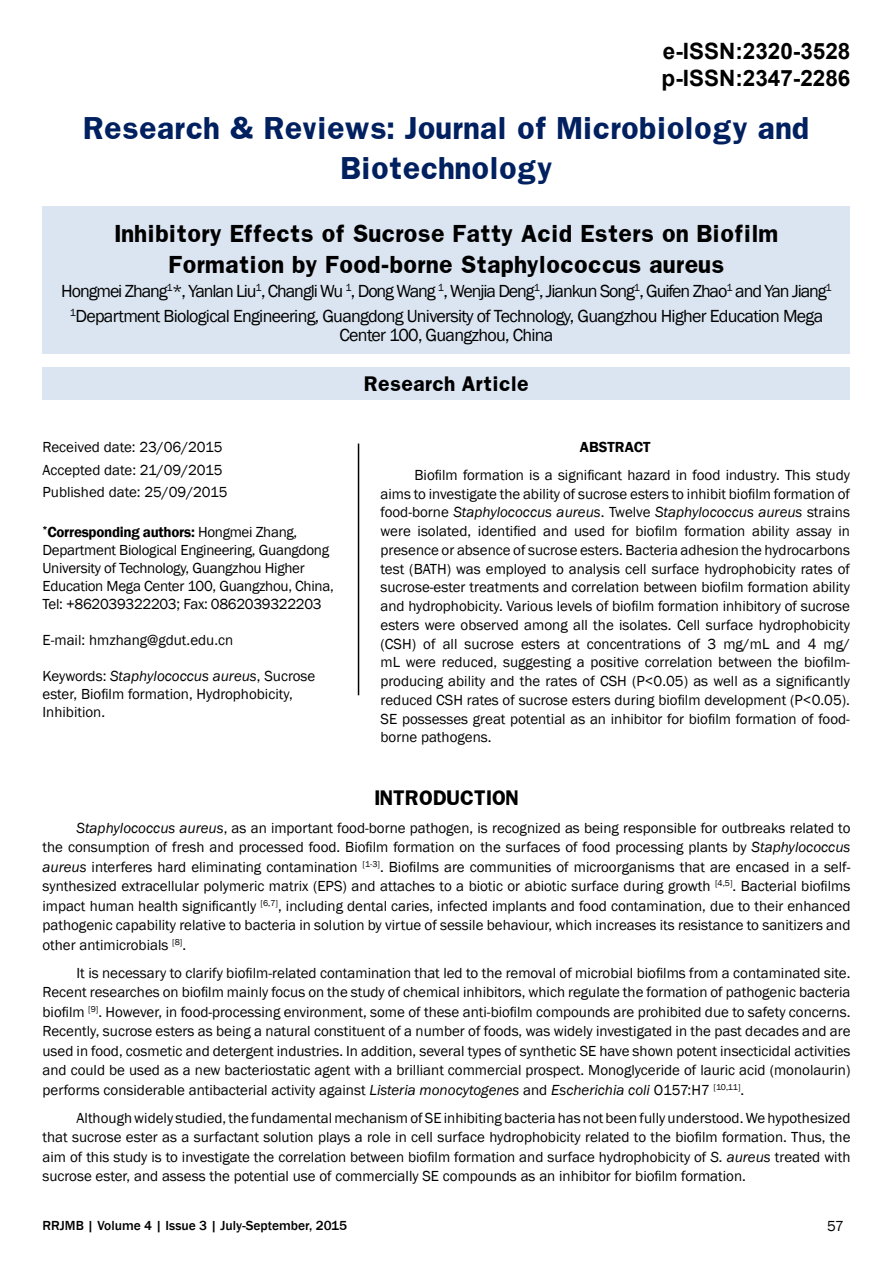
<style>
.page{position:relative;width:893px;height:1263px;background:#fff}
.page>*{position:absolute;margin:0;border:0;box-sizing:border-box;transform-origin:0 0}
.t1{font:700 27px/40.5px "Franklin";color:#002060;text-align:center}
.t2{font:700 22.5px/27px "Arial";color:#000}
.t3{font:700 21px/31.5px "Franklin";color:#000;text-align:center}
.t4{font:18px/24px "Franklin Gothic";letter-spacing:-.04em;color:#000;text-align:center}
.t5{font:700 18px "Franklin";color:#000}
.t6{font:15px/19.5px "Franklin Gothic";color:#000;text-align:justify}
.t7{font:15px/18px "Franklin Gothic";letter-spacing:-.02em;color:#000}
.t8{font:600 15px "Franklin Gothic";color:#000}
.t9{font:500 13.5px "Franklin Gothic";color:#000}
.s1{font-weight:600}
.s2{font-style:italic}
</style>
<div class="page">
<div style="left:43px;top:206px;width:807px;height:148px;background:#dbe5f1"></div>
<div style="left:43px;top:367px;width:807px;height:32px;background:#dbe5f1"></div>
<hr style="left:358px;top:444px;width:1px;height:251px;background:#000">
<h2 class="t2" style="left:662px;top:38px;width:190px">e-ISSN:2320-3528 p-ISSN:2347-2286</h2>
<h1 class="t1" style="left:83px;top:107px;width:728px">Research &amp; Reviews: Journal of Microbiology and<br>Biotechnology</h1>
<h3 class="t3" style="left:115px;top:217px;width:665px">Inhibitory Effects of Sucrose Fatty Acid Esters on Biofilm<br>Formation by Food-borne Staphylococcus aureus</h3>
<p class="t4" style="left:61px;top:280px;width:772px">Hongmei Zhang<sup>1</sup>*, Yanlan Liu<sup>1</sup>, Changli Wu <sup>1</sup>, Dong Wang <sup>1</sup>, Wenjia Deng<sup>1</sup>, Jiankun Song<sup>1</sup>, Guifen Zhao<sup>1</sup> and Yan Jiang<sup>1<br>1</sup>Department Biological Engineering, Guangdong University of Technology, Guangzhou Higher Education Mega</p>
<p class="t4" style="left:340px;top:324px;width:215px">Center 100, Guangzhou, China</p>
<p class="t5" style="left:364px;top:371px;width:166px">Research Article</p>
<p class="t6" style="left:43px;top:437px;width:187px;line-height:22.5px;text-align:left">Received date: 23/06/2015<br>Accepted date: 21/09/2015<br>Published date: 25/09/2015</p>
<p class="t7" style="left:43px;top:523px;width:293px"><sup>*</sup><span class="s1">Corresponding authors:</span> Hongmei Zhang, Department Biological Engineering, Guangdong University of Technology, Guangzhou Higher Education Mega Center 100, Guangzhou, China, Tel: +862039322203; Fax: 0862039322203</p>
<p class="t6" style="left:43px;top:630px;width:192px">E-mail: hmzhang@gdut.edu.cn</p>
<p class="t6" style="left:43px;top:667px;width:274px;line-height:18px;text-align:left">Keywords: <span class="s2">Staphylococcus aureus</span>, Sucrose ester, Biofilm formation, Hydrophobicity,<br>Inhibition.</p>
<p class="t8" style="left:580px;top:438px;width:72px">ABSTRACT</p>
<p class="t6" style="left:381px;top:466px;width:471px;line-height:18.8px;text-indent:34px">Biofilm formation is a significant hazard in food industry. This study aims to investigate the ability of sucrose esters to inhibit biofilm formation of food-borne <span class="s2">Staphylococcus aureus</span>. Twelve <span class="s2">Staphylococcus aureus</span> strains were isolated, identified and used for biofilm formation ability assay in presence or absence of sucrose esters. Bacteria adhesion the hydrocarbons test (BATH) was employed to analysis cell surface hydrophobicity rates of sucrose-ester treatments and correlation between biofilm formation ability and hydrophobicity. Various levels of biofilm formation inhibitory of sucrose esters were observed among all the isolates. Cell surface hydrophobicity (CSH) of all sucrose esters at concentrations of 3 mg/mL and 4 mg/ mL were reduced, suggesting a positive correlation between the biofilm&shy;producing ability and the rates of CSH (P&lt;0.05) as well as a significantly reduced CSH rates of sucrose esters during biofilm development (P&lt;0.05).<br>SE possesses great potential as an inhibitor for biofilm formation of food&shy;borne pathogens.</p>
<p class="t5" style="left:374px;top:785px;width:146px">INTRODUCTION</p>
<p class="t6" style="left:43px;top:818px;width:809px;text-indent:34px"><span class="s2">Staphylococcus aureus</span>, as an important food-borne pathogen, is recognized as being responsible for outbreaks related to the consumption of fresh and processed food. Biofilm formation on the surfaces of food processing plants by <span class="s2">Staphylococcus aureus</span> interferes hard eliminating contamination <sup>[1-3]</sup>. Biofilms are communities of microorganisms that are encased in a self&shy;synthesized extracellular polymeric matrix (EPS) and attaches to a biotic or abiotic surface during growth <sup>[4,5]</sup>. Bacterial biofilms impact human health significantly <sup>[6,7]</sup>, including dental caries, infected implants and food contamination, due to their enhanced pathogenic capability relative to bacteria in solution by virtue of sessile behaviour, which increases its resistance to sanitizers and other antimicrobials <sup>[8]</sup>.</p>
<p class="t6" style="left:43px;top:963px;width:809px;text-indent:34px">It is necessary to clarify biofilm-related contamination that led to the removal of microbial biofilms from a contaminated site.<br>Recent researches on biofilm mainly focus on the study of chemical inhibitors, which regulate the formation of pathogenic bacteria biofilm <sup>[9]</sup>. However, in food-processing environment, some of these anti-biofilm compounds are prohibited due to safety concerns.<br>Recently, sucrose esters as being a natural constituent of a number of foods, was widely investigated in the past decades and are used in food, cosmetic and detergent industries. In addition, several types of synthetic SE have shown potent insecticidal activities and could be used as a new bacteriostatic agent with a brilliant commercial prospect. Monoglyceride of lauric acid (monolaurin) performs considerable antibacterial activity against <span class="s2">Listeria monocytogenes</span> and <span class="s2">Escherichia coli</span> O157:H7 <sup>[10,11]</sup>.</p>
<p class="t6" style="left:43px;top:1108px;width:809px;text-indent:34px">Although widely studied, the fundamental mechanism of SE inhibiting bacteria has not been fully understood. We hypothesized that sucrose ester as a surfactant solution plays a role in cell surface hydrophobicity related to the biofilm formation. Thus, the aim of this study is to investigate the correlation between biofilm formation and surface hydrophobicity of <span class="s2">S. aureus</span> treated with sucrose ester, and assess the potential use of commercially SE compounds as an inhibitor for biofilm formation.</p>
<p class="t9" style="left:43px;top:1217px;width:306px">RRJMB | Volume 4 | Issue 3 | July-September, 2015</p>
<p class="t6" style="left:827px;top:1216px;width:18px">57</p>
</div>
